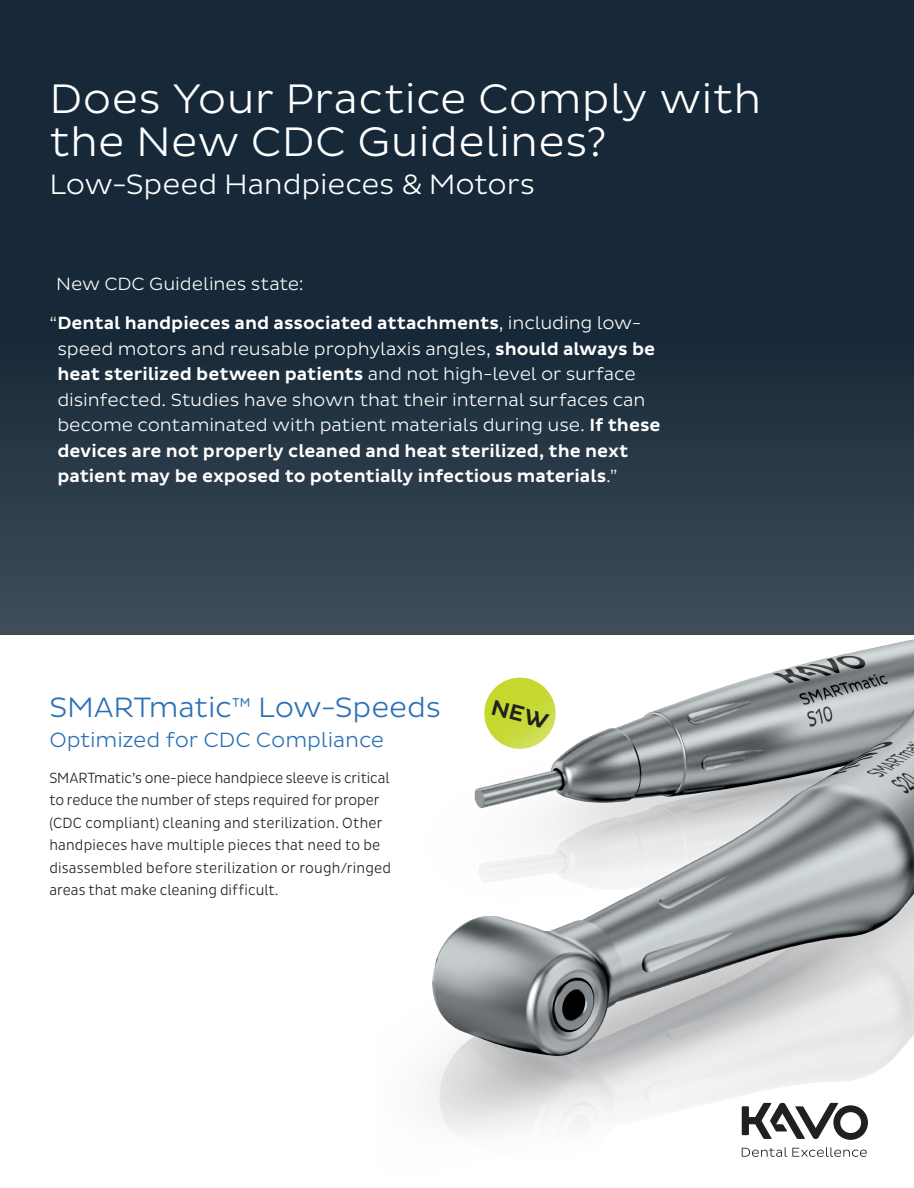
<style>
.page{position:relative;width:914px;height:1188px;background:#fff}
.page>*{position:absolute;margin:0;border:0;box-sizing:border-box;transform-origin:0 0}
.Head_two_white{font:300 42px/43.5px "Pluto Sans";letter-spacing:.005em;color:#fff}
.Head_three_white{font:300 28.5px "Pluto Sans";letter-spacing:-.005em;color:#fff}
.Head_three_white-2{font:300 28.5px "Pluto Sans";letter-spacing:-.01em;color:#2a70b8}
.Head_three_white-3{font:300 21px "Pluto Sans";letter-spacing:-.005em;color:#2a70b8}
.Intro{font:500 18px/25.5px "Pluto Sans";letter-spacing:-.005em;color:#fff}
.Intro-2{font:300 18px "Pluto Sans";color:#fff}
.Copy{font:300 15px/22.5px "Pluto Sans Cond";letter-spacing:.005em;color:#231f20}
.s1{font-weight:300}
.s2{font-family:"Pluto Sans Cond"}
</style>
<div class="page">
<div style="left:0;top:0;width:913px;height:634px;background:linear-gradient(to bottom,#0d202f,#344351)"></div>
<img style="left:375px;top:632px;width:538px;height:525px">
<svg style="left:480px;top:674px;width:79px;height:79px"></svg>
<p class="Head_two_white" style="left:49px;top:77px;width:713px">Does Your Practice Comply with the New CDC Guidelines?</p>
<p class="Head_three_white" style="left:49px;top:168px;width:487px">Low-Speed Handpieces &amp; Motors</p>
<p class="Intro-2" style="left:56px;top:274px;width:249px">New CDC Guidelines state:</p>
<p class="Intro" style="left:57px;top:311px;width:604px;text-indent:-8px"><span class="s1">“</span>Dental handpieces and associated attachments<span class="s1">, including low&shy;speed motors and reusable prophylaxis angles,</span> should always be heat sterilized between patients <span class="s1">and not high-level or surface disinfected. Studies have shown that their internal surfaces can become contaminated with patient materials during use.</span> If these devices are not properly cleaned and heat sterilized, the next patient may be exposed to potentially infectious materials<span class="s1">.”</span></p>
<p class="Head_three_white-2" style="left:49px;top:691px;width:393px">SMARTmatic<span class="s2">™</span> Low-Speeds</p>
<p class="Head_three_white-3" style="left:49px;top:728px;width:336px">Optimized for CDC Compliance</p>
<p class="Copy" style="left:49px;top:766px;width:343px">SMARTmatic’s one-piece handpiece sleeve is critical to reduce the number of steps required for proper (CDC compliant) cleaning and sterilization. Other handpieces have multiple pieces that need to be disassembled before sterilization or rough/ringed areas that make cleaning difficult.</p>
</div>
